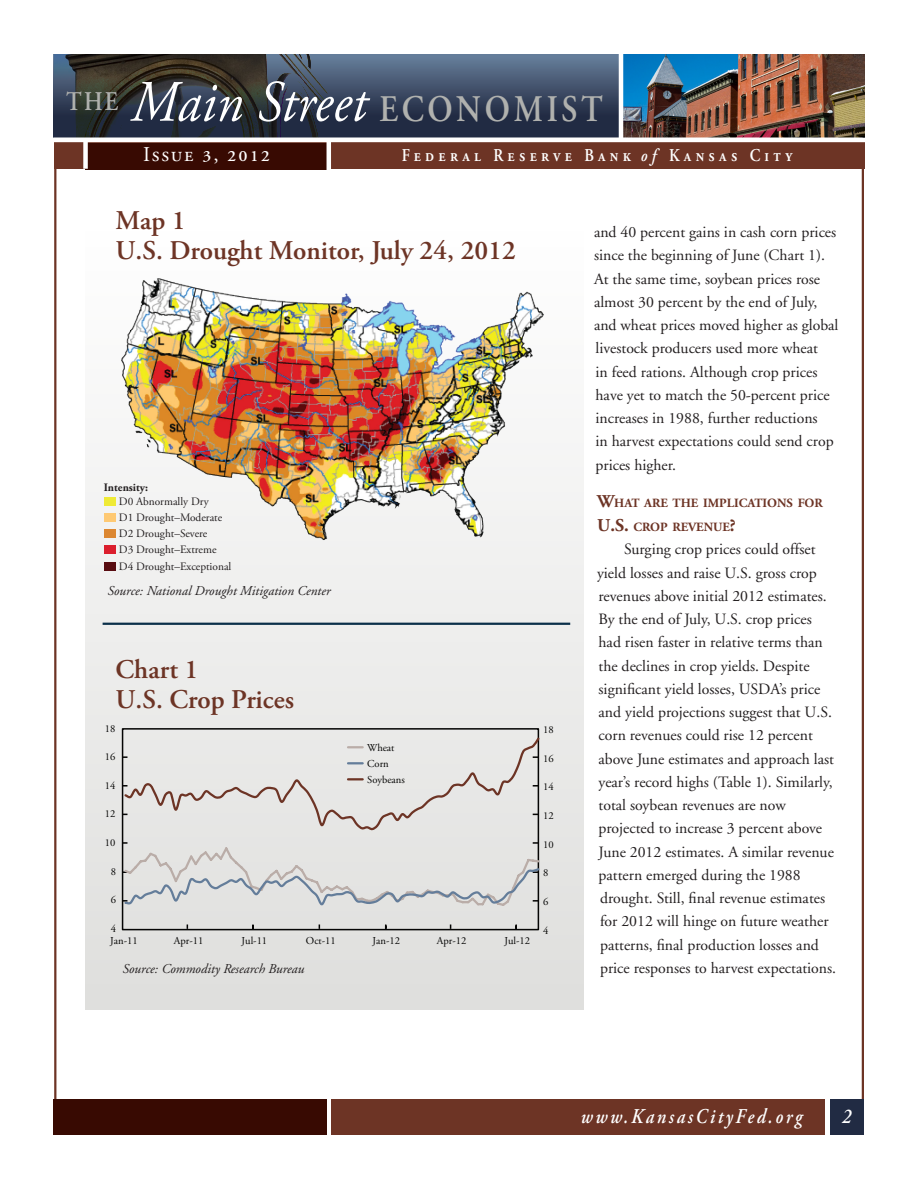
<style>
.page{position:relative;width:918px;height:1188px;background:#fff}
.page>*{position:absolute;margin:0;border:0;box-sizing:border-box;transform-origin:0 0}
.t1{font:italic 58.5px "Adobe Garamond Pro";letter-spacing:.01em;color:#fff;scale:.9 1}
.t2{font:600 37.5px "Adobe Garamond Pro";letter-spacing:.115em;color:#b0b1ae;scale:.85 1}
.t3{font:600 27px "Adobe Garamond Pro";color:#6d3425}
.t4{font:600 27px "Adobe Garamond Pro";color:#b0b1ae;scale:.85 1}
.t5{font:italic 600 21px "Adobe Garamond Pro";letter-spacing:.15em;color:#fff;scale:.85 1}
.t6{font:21px "Adobe Garamond Pro";letter-spacing:.08em;color:#fff}
.t7{font:600 18px "Adobe Garamond Pro";letter-spacing:.28em;color:#fff;scale:.85 1}
.Body_Text{font:15.75px/23.2px "Adobe Garamond";color:#231f20}
.Source{font:italic 13.5px "Adobe Garamond";color:#231f20}
.Body_Text-2{font:700 12.6px/24px "Adobe Garamond";color:#6d3425}
.t8{font:11.4px/16.2px "Adobe Garamond Pro";color:#231f20}
.t9{font:700 11.4px "Adobe Garamond Pro";color:#231f20}
.t10{font:10.65px/16px "Adobe Garamond Pro";color:#050504}
.s1{font-size:25.5px}
.s2{font-style:italic}
.s3{font-size:18px}
</style>
<div class="page">
<div style="left:85px;top:231px;width:499px;height:779px;background:linear-gradient(to bottom,#fefefe,#dededc)"></div>
<img style="left:54px;top:54px;width:564px;height:84px">
<hr style="left:862px;top:163px;width:2px;height:937px;background:#6d3425">
<hr style="left:54px;top:165px;width:2px;height:950px;background:#6d3425">
<img style="left:623px;top:54px;width:241px;height:84px">
<div style="left:54px;top:141px;width:810px;height:28px;background:#6d3425"></div>
<div style="left:85px;top:143px;width:244px;height:26px;background:#380a02"></div>
<hr style="left:50px;top:138px;width:816px;height:4px;background:#fff">
<div style="left:83px;top:138px;width:5px;height:31px;background:#fff"></div>
<hr style="left:327px;top:138px;width:4px;height:33px;background:#fff">
<div style="left:332px;top:1099px;width:493px;height:36px;background:#6d3425"></div>
<div style="left:830px;top:1099px;width:34px;height:36px;background:#212b43"></div>
<div style="left:53px;top:1099px;width:274px;height:36px;background:#380a02"></div>
<img style="left:108px;top:274px;width:438px;height:293px">
<div style="left:122px;top:728px;width:417px;height:202px;border:2px solid #050504"></div>
<svg style="left:123px;top:842px;width:418px;height:66px;background:#dbdbdb"></svg>
<div style="left:123px;top:736px;width:419px;height:96px;background:#e8e8e6"></div>
<hr style="left:103px;top:623px;width:467px;height:2px;background:#0b304a">
<div style="left:104px;top:497px;width:11px;height:9px;background:#efea36"></div>
<div style="left:104px;top:513px;width:11px;height:9px;background:#fec973"></div>
<div style="left:104px;top:530px;width:11px;height:8px;background:#dc8731"></div>
<div style="left:104px;top:545px;width:11px;height:9px;background:#db1e2d"></div>
<div style="left:104px;top:562px;width:11px;height:9px;background:#580c10"></div>
<p class="t4" style="left:66px;top:86px;width:63px">THE</p>
<p class="t1" style="left:131px;top:67px;width:263px">Main Street</p>
<p class="t2" style="left:380px;top:87px;width:264px">ECONOMIST</p>
<p class="t6" style="left:143px;top:142px;width:129px">Issue <span class="s1">3</span>, <span class="s1">2012</span></p>
<p class="t7" style="left:402px;top:145px;width:461px">Federal Reserve Bank <span class="s2">of</span> Kansas City</p>
<p class="t3" style="left:116px;top:205px;width:72px">Map 1</p>
<p class="t3" style="left:116px;top:235px;width:402px">U.S. Drought Monitor, July 24, 2012</p>
<p class="t9" style="left:104px;top:481px;width:46px">Intensity:</p>
<p class="t8" style="left:119px;top:493px;width:114px">D0 Abnormally Dry<br>D1 Drought–Moderate<br>D2 Drought–Severe<br>D3 Drought–Extreme<br>D4 Drought–Exceptional</p>
<p class="Source" style="left:107px;top:584px;width:225px">Source: National Drought Mitigation Center</p>
<p class="t3" style="left:116px;top:654px;width:84px">Chart 1</p>
<p class="t3" style="left:116px;top:684px;width:180px">U.S. Crop Prices</p>
<p class="t10" style="left:105px;top:721px;width:12px">18</p>
<p class="t10" style="left:105px;top:749px;width:12px">16</p>
<p class="t10" style="left:105px;top:778px;width:12px">14</p>
<p class="t10" style="left:105px;top:806px;width:12px">12</p>
<p class="t10" style="left:105px;top:835px;width:12px">10</p>
<p class="t10" style="left:111px;top:864px;width:7px">8</p>
<p class="t10" style="left:111px;top:892px;width:7px">6</p>
<p class="t10" style="left:111px;top:921px;width:7px">4</p>
<p class="t10" style="left:367px;top:740px;width:39px">Wheat<br>Corn<br>Soybeans</p>
<p class="t10" style="left:110px;top:933px;width:29px">Jan-11</p>
<p class="t10" style="left:174px;top:933px;width:31px">Apr-11</p>
<p class="t10" style="left:242px;top:933px;width:27px">Jul-11</p>
<p class="t10" style="left:306px;top:933px;width:31px">Oct-11</p>
<p class="t10" style="left:373px;top:933px;width:29px">Jan-12</p>
<p class="t10" style="left:437px;top:933px;width:31px">Apr-12</p>
<p class="t10" style="left:505px;top:933px;width:27px">Jul-12</p>
<p class="Source" style="left:122px;top:962px;width:183px">Source: Commodity Research Bureau</p>
<p class="t10" style="left:543px;top:722px;width:12px">18</p>
<p class="t10" style="left:543px;top:751px;width:12px">16</p>
<p class="t10" style="left:543px;top:779px;width:12px">14</p>
<p class="t10" style="left:543px;top:808px;width:12px">12</p>
<p class="t10" style="left:543px;top:837px;width:12px">10</p>
<p class="t10" style="left:543px;top:865px;width:7px">8</p>
<p class="t10" style="left:543px;top:894px;width:7px">6</p>
<p class="t10" style="left:543px;top:923px;width:7px">4</p>
<p class="Body_Text" style="left:594px;top:221px;width:246px">and 40 percent gains in cash corn prices since the beginning of June (Chart 1).<br>At the same time, soybean prices rose almost 30 percent by the end of July, and wheat prices moved higher as global livestock producers used more wheat<br>in feed rations. Although crop prices have yet to match the 50-percent price increases in 1988, further reductions<br>in harvest expectations could send crop prices higher.</p>
<p class="Body_Text-2" style="left:597px;top:491px;width:227px"><span class="s3">W</span>HAT ARE THE IMPLICATIONS FOR<br><span class="s3">U.S.</span> CROP REVENUE<span class="s3">?</span></p>
<p class="Body_Text" style="left:597px;top:538px;width:241px;text-indent:27px">Surging crop prices could offset yield losses and raise U.S. gross crop revenues above initial 2012 estimates.<br>By the end of July, U.S. crop prices had risen faster in relative terms than the declines in crop yields. Despite significant yield losses, USDA’s price and yield projections suggest that U.S. corn revenues could rise 12 percent above June estimates and approach last year’s record highs (Table 1). Similarly, total soybean revenues are now projected to increase 3 percent above June 2012 estimates. A similar revenue pattern emerged during the 1988 drought. Still, final revenue estimates for 2012 will hinge on future weather patterns, final production losses and price responses to harvest expectations.</p>
<p class="t5" style="left:581px;top:1104px;width:262px">www.KansasCityFed.org</p>
<p class="t5" style="left:842px;top:1104px;width:12px">2</p>
</div>
